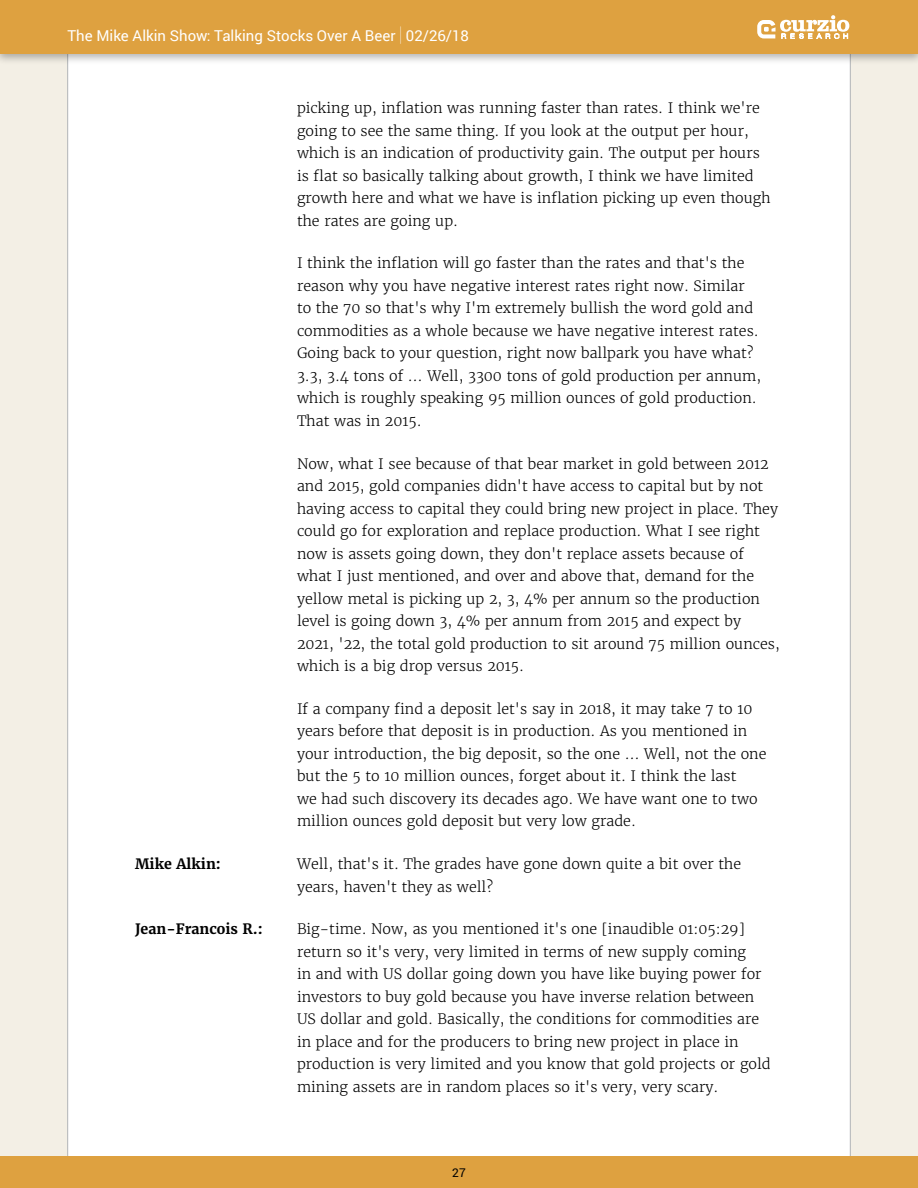
<style>
.page{position:relative;width:918px;height:1188px;background:#fff}
.page>*{position:absolute;margin:0;border:0;box-sizing:border-box;transform-origin:0 0}
.t1{font:15px "Roboto";color:#fff}
.t2{font:300 14.25px/22.5px "Merriweather";color:#000}
.t3{font:700 14.25px "Merriweather";color:#000}
.t4{font:12px "Roboto";color:#000}
.s1{font-weight:100;font-size:20.25px}
</style>
<div class="page">
<div style="left:0;top:54px;width:918px;height:1134px;background:#f3efe5"></div>
<div style="left:68px;top:47px;width:782px;height:1117px;background:#fff"></div>
<div style="left:0;top:1156px;width:918px;height:32px;background:#dea140"></div>
<div style="left:0;top:0;width:918px;height:66px;background:#000;opacity:.3"></div>
<div style="left:0;top:0;width:918px;height:54px;background:#dea140"></div>
<svg style="left:757px;top:15px;width:92px;height:24px"></svg>
<p class="t1" style="left:68px;top:25px;width:403px">The Mike Alkin Show: Talking Stocks Over A Beer <span class="s1">|</span> 02/26/18</p>
<p class="t2" style="left:297px;top:97px;width:475px">picking up, inflation was running faster than rates. I think we're going to see the same thing. If you look at the output per hour, which is an indication of productivity gain. The output per hours is flat so basically talking about growth, I think we have limited growth here and what we have is inflation picking up even though the rates are going up.</p>
<p class="t2" style="left:297px;top:252px;width:466px">I think the inflation will go faster than the rates and that's the reason why you have negative interest rates right now. Similar to the 70 so that's why I'm extremely bullish the word gold and commodities as a whole because we have negative interest rates.<br>Going back to your question, right now ballpark you have what?<br>3.3, 3.4 tons of … Well, 3300 tons of gold production per annum, which is roughly speaking 95 million ounces of gold production.<br>That was in 2015.</p>
<p class="t2" style="left:297px;top:452px;width:484px">Now, what I see because of that bear market in gold between 2012 and 2015, gold companies didn't have access to capital but by not having access to capital they could bring new project in place. They could go for exploration and replace production. What I see right now is assets going down, they don't replace assets because of what I just mentioned, and over and above that, demand for the yellow metal is picking up 2, 3, 4% per annum so the production level is going down 3, 4% per annum from 2015 and expect by 2021, '22, the total gold production to sit around 75 million ounces, which is a big drop versus 2015.</p>
<p class="t2" style="left:297px;top:697px;width:471px">If a company find a deposit let's say in 2018, it may take 7 to 10 years before that deposit is in production. As you mentioned in your introduction, the big deposit, so the one … Well, not the one but the 5 to 10 million ounces, forget about it. I think the last<br>we had such discovery its decades ago. We have want one to two million ounces gold deposit but very low grade.</p>
<p class="t3" style="left:135px;top:855px;width:87px">Mike Alkin:</p>
<p class="t2" style="left:297px;top:853px;width:446px">Well, that's it. The grades have gone down quite a bit over the years, haven't they as well?</p>
<p class="t3" style="left:135px;top:920px;width:129px">Jean-Francois R.:</p>
<p class="t2" style="left:297px;top:918px;width:475px">Big-time. Now, as you mentioned it's one [inaudible 01:05:29] return so it's very, very limited in terms of new supply coming<br>in and with US dollar going down you have like buying power for investors to buy gold because you have inverse relation between US dollar and gold. Basically, the conditions for commodities are in place and for the producers to bring new project in place in production is very limited and you know that gold projects or gold mining assets are in random places so it's very, very scary.</p>
<p class="t4" style="left:452px;top:1164px;width:15px">27</p>
</div>
